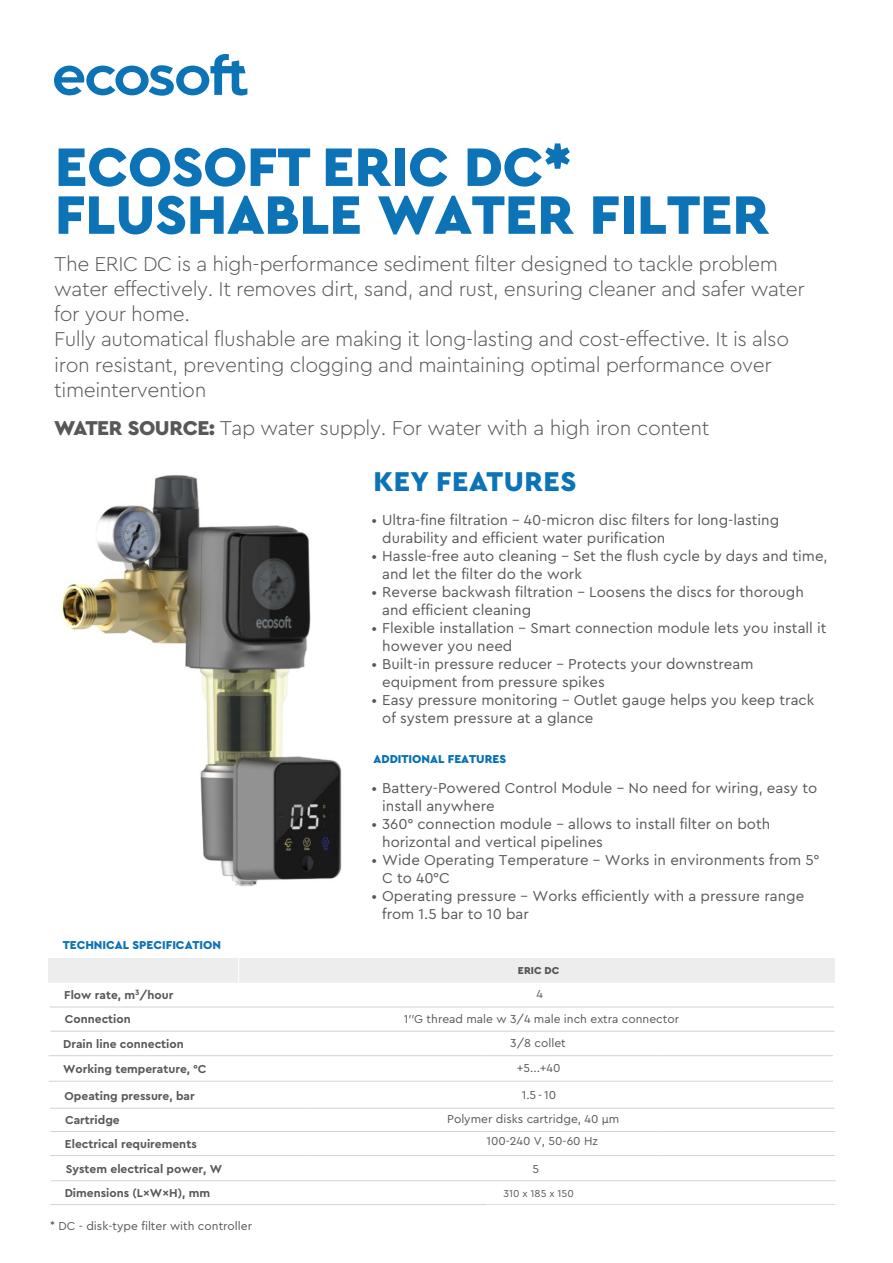
<style>
.page{position:relative;width:893px;height:1263px;background:#fff}
.page>*{position:absolute;margin:0;border:0;box-sizing:border-box;transform-origin:0 0}
.t1{font:900 56.7px/47.8px "Cera PRO";letter-spacing:-.005em;color:#0c73b7}
.t2{font:900 28.5px "Cera PRO";letter-spacing:.02em;color:#0c73b7}
.t3{font:300 21px/25.2px "Cera PRO";letter-spacing:-.02em;color:#57585a}
.t4{font:15px/17.9px "Cera PRO";color:#57585a}
.t5{font:700 12px/25.2px "Cera PRO";color:#57585a}
.t6{font:12px "Cera PRO";color:#57585a}
.t7{font:12px "Cera PRO";color:#575756}
.t8{font:900 12px "Cera PRO";color:#0c73b7}
.t9{font:900 12px "Cera PRO";color:#0670b4}
.t10{font:10.5px "Cera PRO";color:#575756}
.t11{font:900 10.5px "Cera PRO";color:#575756}
.s1{font-weight:900}
</style>
<div class="page">
<svg style="left:54px;top:54px;width:193px;height:42px"></svg>
<div style="left:48px;top:958px;width:787px;height:25px;background:#ededed"></div>
<hr style="left:238px;top:958px;width:1px;height:51px;background:#fff">
<hr style="left:311px;top:1007px;width:174px;height:1px;background:#d1d2d4">
<hr style="left:313px;top:1204px;width:174px;height:1px;background:#d1d2d4">
<hr style="left:488px;top:1204px;width:347px;height:1px;background:#d1d2d4">
<hr style="left:312px;top:1031px;width:174px;height:1px;background:#d1d2d4">
<hr style="left:486px;top:1031px;width:174px;height:1px;background:#d1d2d4">
<hr style="left:660px;top:1031px;width:175px;height:1px;background:#d1d2d4">
<hr style="left:312px;top:1155px;width:174px;height:1px;background:#d1d2d4">
<hr style="left:50px;top:1007px;width:261px;height:1px;background:#d1d2d4">
<hr style="left:485px;top:1007px;width:175px;height:1px;background:#d1d2d4">
<hr style="left:660px;top:1007px;width:174px;height:1px;background:#d1d2d4">
<hr style="left:660px;top:1155px;width:175px;height:1px;background:#d1d2d4">
<hr style="left:50px;top:1204px;width:263px;height:1px;background:#d1d2d4">
<hr style="left:50px;top:1031px;width:262px;height:1px;background:#d1d2d4">
<hr style="left:50px;top:1155px;width:262px;height:1px;background:#d1d2d4">
<hr style="left:486px;top:1155px;width:174px;height:1px;background:#d1d2d4">
<hr style="left:313px;top:1180px;width:174px;height:1px;background:#d1d2d4">
<hr style="left:661px;top:1180px;width:174px;height:1px;background:#d1d2d4">
<hr style="left:51px;top:1180px;width:262px;height:1px;background:#d1d2d4">
<hr style="left:487px;top:1180px;width:174px;height:1px;background:#d1d2d4">
<hr style="left:310px;top:1081px;width:174px;height:1px;background:#d1d2d4">
<hr style="left:659px;top:1081px;width:174px;height:1px;background:#d1d2d4">
<hr style="left:49px;top:1081px;width:261px;height:1px;background:#d1d2d4">
<hr style="left:484px;top:1081px;width:175px;height:1px;background:#d1d2d4">
<hr style="left:312px;top:1131px;width:174px;height:1px;background:#d1d2d4">
<hr style="left:661px;top:1131px;width:174px;height:1px;background:#d1d2d4">
<hr style="left:51px;top:1131px;width:261px;height:1px;background:#d1d2d4">
<hr style="left:486px;top:1131px;width:175px;height:1px;background:#d1d2d4">
<hr style="left:311px;top:1108px;width:175px;height:1px;background:#d1d2d4">
<hr style="left:660px;top:1108px;width:174px;height:1px;background:#d1d2d4">
<hr style="left:50px;top:1108px;width:261px;height:1px;background:#d1d2d4">
<hr style="left:486px;top:1108px;width:174px;height:1px;background:#d1d2d4">
<img style="left:61px;top:475px;width:281px;height:411px">
<hr style="left:310px;top:1055px;width:174px;height:1px;background:#d1d2d4">
<hr style="left:659px;top:1055px;width:174px;height:1px;background:#d1d2d4">
<hr style="left:49px;top:1055px;width:261px;height:1px;background:#d1d2d4">
<hr style="left:484px;top:1055px;width:175px;height:1px;background:#d1d2d4">
<h1 class="t1" style="left:55px;top:141px;width:716px">ECOSOFT ERIC DC*<br>FLUSHABLE WATER FILTER</h1>
<p class="t3" style="left:54px;top:251px;width:752px">The ERIC DC is a high-performance sediment filter designed to tackle problem water effectively. It removes dirt, sand, and rust, ensuring cleaner and safer water for your home.<br>Fully automatical flushable are making it long-lasting and cost-effective. It is also iron resistant, preventing clogging and maintaining optimal performance over timeintervention</p>
<h3 class="t3" style="left:54px;top:414px;width:657px"><span class="s1">WATER SOURCE:</span> Tap water supply. For water with a high iron content</h3>
<h2 class="t2" style="left:373px;top:463px;width:205px">KEY FEATURES</h2>
<p class="t4" style="left:382px;top:511px;width:399px;text-indent:-11px">• Ultra-fine filtration – 40-micron disc filters for long-lasting durability and efficient water purification</p>
<p class="t4" style="left:382px;top:546px;width:447px;text-indent:-11px">• Hassle-free auto cleaning – Set the flush cycle by days and time, and let the filter do the work</p>
<p class="t4" style="left:382px;top:582px;width:423px;text-indent:-11px">• Reverse backwash filtration – Loosens the discs for thorough and efficient cleaning</p>
<p class="t4" style="left:382px;top:618px;width:446px;text-indent:-11px">• Flexible installation – Smart connection module lets you install it however you need</p>
<p class="t4" style="left:382px;top:654px;width:373px;text-indent:-11px">• Built-in pressure reducer – Protects your downstream equipment from pressure spikes</p>
<p class="t4" style="left:382px;top:690px;width:434px;text-indent:-11px">• Easy pressure monitoring – Outlet gauge helps you keep track of system pressure at a glance</p>
<p class="t9" style="left:373px;top:751px;width:134px">ADDITIONAL FEATURES</p>
<p class="t4" style="left:382px;top:779px;width:437px;text-indent:-11px">• Battery-Powered Control Module – No need for wiring, easy to install anywhere</p>
<p class="t4" style="left:382px;top:814px;width:390px;text-indent:-11px">• 360° connection module – allows to install filter on both horizontal and vertical pipelines</p>
<p class="t4" style="left:382px;top:850px;width:439px;text-indent:-11px">• Wide Operating Temperature – Works in environments from 5°<br>C to 40°C</p>
<p class="t4" style="left:382px;top:886px;width:424px;text-indent:-11px">• Operating pressure – Works efficiently with a pressure range from 1.5 bar to 10 bar</p>
<p class="t8" style="left:63px;top:937px;width:160px">TECHNICAL SPECIFICATION</p>
<p class="t11" style="left:518px;top:963px;width:43px">ERIC DC</p>
<p class="t5" style="left:64px;top:982px;width:111px">Flow rate, m<sup>3</sup>/hour</p>
<p class="t6" style="left:536px;top:986px;width:8px">4</p>
<p class="t5" style="left:65px;top:1006px;width:67px">Connection</p>
<p class="t6" style="left:404px;top:1011px;width:277px">1′′G thread male w 3/4 male inch extra connector</p>
<p class="t5" style="left:63px;top:1031px;width:122px">Drain line connection</p>
<p class="t7" style="left:510px;top:1035px;width:57px">3/8 collet</p>
<p class="t7" style="left:517px;top:1060px;width:45px">+5...+40</p>
<p class="t5" style="left:63px;top:1056px;width:145px">Working temperature, °C</p>
<p class="t5" style="left:65px;top:1106px;width:56px">Cartridge</p>
<p class="t6" style="left:447px;top:1111px;width:174px">Рolymer disks cartridge, 40 µm</p>
<p class="t5" style="left:65px;top:1083px;width:132px">Opeating pressure, bar</p>
<p class="t7" style="left:522px;top:1087px;width:36px">1.5 - 10</p>
<p class="t6" style="left:486px;top:1133px;width:113px">100-240 V, 50-60 Hz</p>
<p class="t5" style="left:65px;top:1130px;width:159px">Electrical requirements<br>System electrical power, W</p>
<p class="t6" style="left:532px;top:1161px;width:8px">5</p>
<p class="t5" style="left:65px;top:1179px;width:147px">Dimensions (L×W×H), mm</p>
<p class="t6" style="left:50px;top:1218px;width:203px">* DC - disk-type filter with controller</p>
<p class="t10" style="left:503px;top:1186px;width:72px">310 x 185 x 150</p>
</div>
